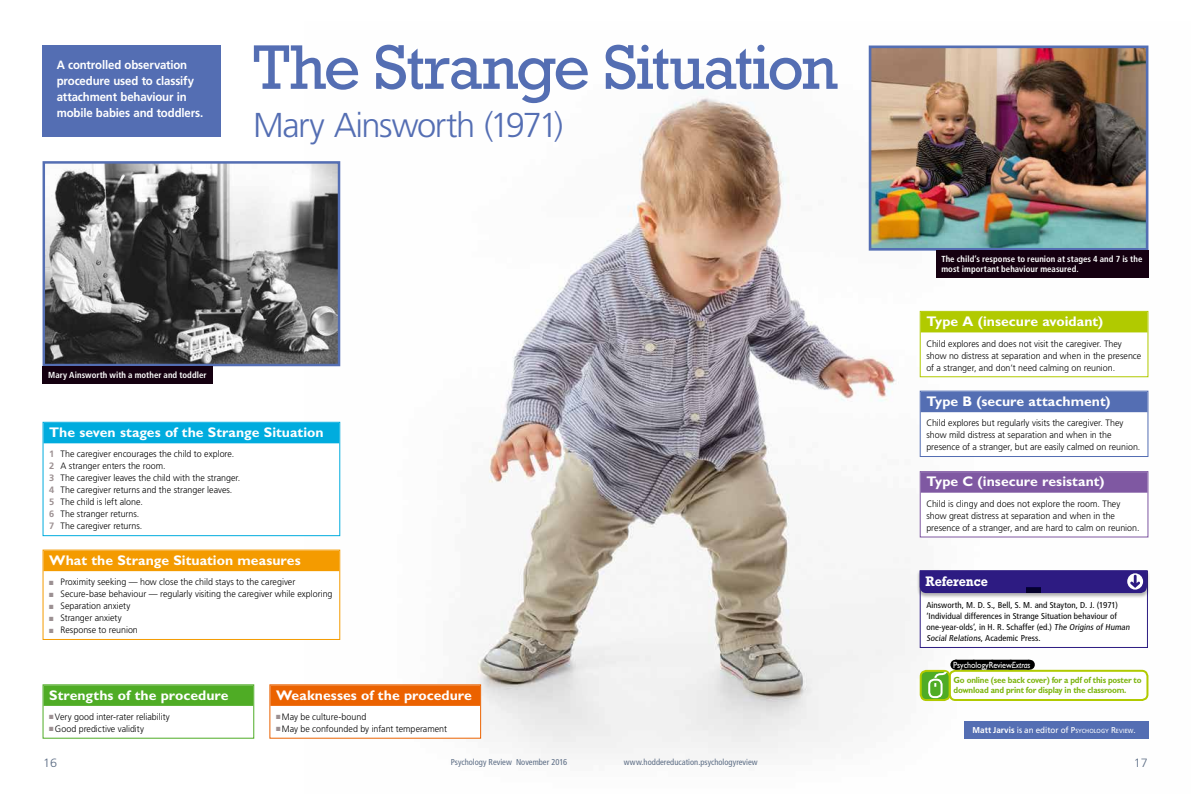
<style>
.page{position:relative;width:1191px;height:794px;background:#fff}
.page>*{position:absolute;margin:0;border:0;box-sizing:border-box;transform-origin:0 0}
.t1{font:64px "Rockwell Std";letter-spacing:-.03em;color:#546eb3}
.t2{font:300 34.5px "Frutiger LT Std";letter-spacing:-.045em;color:#546eb3}
.t3{font:700 14px "Gill Sans Std";color:#fff}
.t4{font:700 14px "Rockwell Std";letter-spacing:-.01em;color:#fff;scale:.9 1}
.t5{font:700 12px/16px "Frutiger LT Std";letter-spacing:-.01em;color:#fff;scale:.95 1}
.t6{font:300 12px "Frutiger LT Std";color:#5b6c84;scale:1.05 1}
.t7{font:300 9.2px/12px "Frutiger LT Std";color:#000;scale:.96 1}
.t8{font:700 9px/10px "Gill Sans Std";letter-spacing:-.02em;color:#7eb511;scale:.9 1}
.t9{font:9px "Gill Sans Std";letter-spacing:-.01em;color:#fff;scale:.9 1}
.t10{font:700 condensed 8.8px/10px "Frutiger LT Std";letter-spacing:.005em;color:#fff}
.t11{font:condensed 8.5px/11px "Frutiger LT Std";letter-spacing:.005em;color:#000;scale:1.05 1}
.t12{font:condensed 8.5px "Frutiger LT Std";color:#5b6c84}
.t13{font:5.9px "Frutiger LT Std";letter-spacing:.005em;color:#fff;scale:.95 1}
.s1{font-weight:700;color:#9c9092}
.s2{color:#9c9092}
.s3{font-style:italic}
.s4{font-weight:700;font-size:8.5px}
.s5{font-size:8.5px}
</style>
<div class="page">
<img style="left:304px;top:98px;width:845px;height:656px">
<div style="left:920px;top:571px;width:227px;height:76px;background:#fff"></div>
<div style="left:919px;top:570px;width:229px;height:78px;border:1px solid #2d1b82"></div>
<div style="left:916px;top:570px;width:234px;height:29px;background:#000;opacity:.3"></div>
<svg style="left:919px;top:570px;width:228px;height:23px;background:#342385"></svg>
<img style="left:46px;top:164px;width:291px;height:199px">
<div style="left:43px;top:161px;width:297px;height:205px;border:2px solid #546eb3"></div>
<img style="left:867px;top:45px;width:282px;height:207px">
<div style="left:935px;top:251px;width:213px;height:27px;background:#150010"></div>
<div style="left:43px;top:366px;width:170px;height:17px;background:#150010"></div>
<div style="left:43px;top:45px;width:178px;height:92px;background:#546eb3"></div>
<div style="left:43px;top:550px;width:297px;height:89px;background:#fff"></div>
<div style="left:44px;top:550px;width:295px;height:21px;background:#f49b00"></div>
<div style="left:43px;top:549px;width:297px;height:91px;border:1px solid #f49b00"></div>
<div style="left:43px;top:422px;width:297px;height:113px;background:#fff"></div>
<div style="left:44px;top:423px;width:295px;height:20px;background:#00acde"></div>
<div style="left:43px;top:422px;width:297px;height:114px;border:1px solid #00acde"></div>
<div style="left:920px;top:311px;width:228px;height:66px;background:#fff"></div>
<div style="left:920px;top:312px;width:227px;height:20px;background:#b1ca00"></div>
<div style="left:919px;top:311px;width:229px;height:66px;border:1px solid #b1ca00"></div>
<div style="left:920px;top:391px;width:228px;height:65px;background:#fff"></div>
<div style="left:920px;top:391px;width:227px;height:21px;background:#546eb3"></div>
<div style="left:919px;top:390px;width:229px;height:67px;border:1px solid #546eb3"></div>
<div style="left:964px;top:721px;width:184px;height:17px;background:#546eb3"></div>
<div style="left:920px;top:471px;width:228px;height:66px;background:#fff"></div>
<div style="left:920px;top:472px;width:227px;height:21px;background:#7f58a2"></div>
<div style="left:919px;top:471px;width:229px;height:66px;border:1px solid #7f58a2"></div>
<div style="left:44px;top:685px;width:209px;height:21px;background:#4fac25"></div>
<div style="left:43px;top:684px;width:211px;height:54px;border:1px solid #4fac25"></div>
<div style="left:270px;top:685px;width:210px;height:53px;background:#fff"></div>
<div style="left:270px;top:685px;width:210px;height:21px;background:#eb6200"></div>
<div style="left:269px;top:684px;width:212px;height:54px;border:1px solid #eb6200"></div>
<div style="left:949px;top:671px;width:198px;height:29px;background:#fff;border-radius:6px"></div>
<div style="left:948px;top:670px;width:200px;height:31px;border:2px solid #b1ca00;border-radius:6px"></div>
<div style="left:920px;top:671px;width:29px;height:29px;background:#4fac25;border-radius:6px"></div>
<div style="left:919px;top:670px;width:31px;height:31px;border:2px solid #b1ca00;border-radius:6px"></div>
<div style="left:928px;top:678px;width:14px;height:20px;border:2px solid #fff;border-radius:5px"></div>
<svg style="left:933px;top:670px;width:14px;height:17px"></svg>
<div style="left:955px;top:659px;width:74px;height:10px;background:#000"></div>
<svg style="left:973px;top:659px;width:46px;height:1px"></svg>
<h3 class="t5" style="left:57px;top:57px;width:156px">A controlled observation procedure used to classify attachment behaviour in mobile babies and toddlers.</h3>
<h1 class="t1" style="left:253px;top:30px;width:586px">The Strange Situation</h1>
<h2 class="t2" style="left:253px;top:106px;width:312px">Mary Ainsworth (1971)</h2>
<p class="t10" style="left:48px;top:369px;width:160px">Mary Ainsworth with a mother and toddler</p>
<h3 class="t3" style="left:49px;top:424px;width:276px">The seven stages of the Strange Situation</h3>
<p class="t7" style="left:49px;top:448px;width:201px"><span class="s1">1</span> The caregiver encourages the child to explore.<br><span class="s1">2</span> A stranger enters the room.<br><span class="s1">3</span> The caregiver leaves the child with the stranger.<br><span class="s1">4</span> The caregiver returns and the stranger leaves.<br><span class="s1">5</span> The child is left alone.<br><span class="s1">6</span> The stranger returns.<br><span class="s1">7</span> The caregiver returns.</p>
<h3 class="t3" style="left:49px;top:552px;width:253px">What the Strange Situation measures</h3>
<p class="t7" style="left:49px;top:576px;width:258px"><span class="s2">■</span> Proximity seeking — how close the child stays to the caregiver</p>
<p class="t7" style="left:49px;top:588px;width:297px"><span class="s2">■</span> Secure-base behaviour — regularly visiting the caregiver while exploring</p>
<p class="t7" style="left:49px;top:600px;width:86px"><span class="s2">■</span> Separation anxiety</p>
<p class="t7" style="left:49px;top:612px;width:77px"><span class="s2">■</span> Stranger anxiety</p>
<p class="t7" style="left:49px;top:624px;width:94px"><span class="s2">■</span> Response to reunion</p>
<h3 class="t3" style="left:49px;top:686px;width:181px">Strengths of the procedure</h3>
<p class="t7" style="left:49px;top:711px;width:127px"><span class="s2">■</span> Very good inter-rater reliability</p>
<p class="t7" style="left:49px;top:723px;width:100px"><span class="s2">■</span> Good predictive validity</p>
<h3 class="t3" style="left:276px;top:686px;width:197px">Weaknesses of the procedure</h3>
<p class="t7" style="left:276px;top:711px;width:95px"><span class="s2">■</span> May be culture-bound</p>
<p class="t7" style="left:276px;top:723px;width:180px"><span class="s2">■</span> May be confounded by infant temperament</p>
<p class="t10" style="left:941px;top:254px;width:202px">The child’s response to reunion at stages 4 and 7 is the most important behaviour measured.</p>
<h3 class="t3" style="left:926px;top:313px;width:178px">Type A (insecure avoidant)</h3>
<p class="t7" style="left:926px;top:337px;width:225px">Child explores and does not visit the caregiver. They show no distress at separation and when in the presence of a stranger, and don’t need calming on reunion.</p>
<h3 class="t3" style="left:926px;top:393px;width:186px">Type B (secure attachment)</h3>
<p class="t7" style="left:926px;top:417px;width:224px">Child explores but regularly visits the caregiver. They show mild distress at separation and when in the presence of a stranger, but are easily calmed on reunion.</p>
<h3 class="t3" style="left:926px;top:473px;width:179px">Type C (insecure resistant)</h3>
<p class="t7" style="left:926px;top:498px;width:224px">Child is clingy and does not explore the room. They show great distress at separation and when in the presence of a stranger, and are hard to calm on reunion.</p>
<h3 class="t4" style="left:925px;top:572px;width:71px">Reference</h3>
<p class="t11" style="left:926px;top:600px;width:196px">Ainsworth, M. D. S., Bell, S. M. and Stayton, D. J. (1971) ‘Individual differences in Strange Situation behaviour of one-year-olds’, in H. R. Schaffer (ed.) The Origins of Human Social Relations, Academic Press.</p>
<p class="t9" style="left:953px;top:659px;width:87px">PsychologyReview<span class="s3">Extras</span></p>
<p class="t8" style="left:953px;top:675px;width:210px">Go online (see back cover) for a pdf of this poster to download and print for display in the classroom.</p>
<p class="t13" style="left:972px;top:727px;width:173px"><span class="s4">Matt Jarvis</span> <span class="s5">is an editor of</span> <span class="s5">P</span>SYCHOLOGY <span class="s5">R</span>EVIEW<span class="s5">.</span></p>
<h3 class="t6" style="left:43px;top:755px;width:15px">16</h3>
<p class="t12" style="left:451px;top:757px;width:118px">Psychology Review November 2016</p>
<p class="t12" style="left:624px;top:757px;width:135px">www.hoddereducation.psychologyreview</p>
<h3 class="t6" style="left:1134px;top:755px;width:15px">17</h3>
</div>
